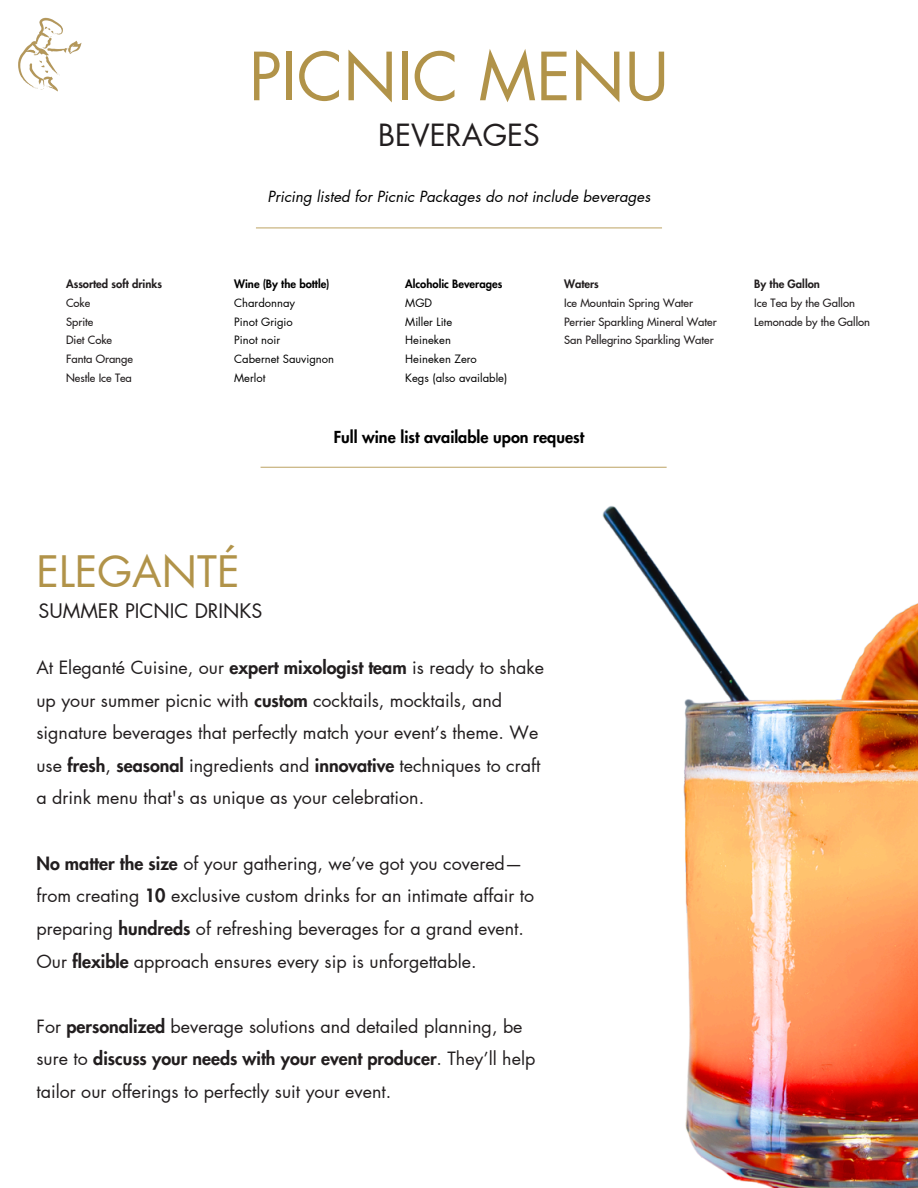
<style>
.page{position:relative;width:918px;height:1188px;background:#fff}
.page>*{position:absolute;margin:0;border:0;box-sizing:border-box;transform-origin:0 0}
.t1{font:64.5px "Futura LT Pro";color:#b19349}
.t2{font:42.3px "Futura LT Pro";color:#b19349}
.t3{font:29.85px "Futura LT Pro";color:#221e1f}
.t4{font:19.65px "Futura LT Pro";color:#221e1f}
.t5{font:17.85px/32.7px "Futura LT Pro";color:#221e1f}
.t6{font:800 16.2px "Futura LT Pro";color:#000}
.t7{font:italic 15px "Futura LT Pro";color:#000}
.t8{font:500 11.25px "Futura LT Pro";color:#221e1f}
.t9{font:11.25px "Futura LT Pro";color:#000}
.t10{font:800 11.25px "Futura LT Pro";color:#221e1f}
.t11{font:800 11.25px "Futura LT Pro";color:#000}
.s1{font-weight:800}
</style>
<div class="page">
<hr style="left:256px;top:227px;width:406px;height:1px;background:#c4ad74">
<img style="left:18px;top:18px;width:63px;height:74px">
<hr style="left:261px;top:467px;width:406px;height:1px;background:#c4ad74">
<img style="left:478px;top:466px;width:440px;height:722px">
<p class="t10" style="left:66px;top:279px;width:97px">Assorted soft drinks</p>
<p class="t8" style="left:66px;top:298px;width:26px">Coke</p>
<p class="t8" style="left:66px;top:316px;width:29px">Sprite</p>
<p class="t8" style="left:66px;top:335px;width:47px">Diet Coke</p>
<p class="t8" style="left:66px;top:354px;width:68px">Fanta Orange</p>
<p class="t8" style="left:66px;top:373px;width:67px">Nestle Ice Tea</p>
<p class="t1" style="left:249px;top:47px;width:421px">PICNIC MENU</p>
<h1 class="t3" style="left:378px;top:121px;width:163px">BEVERAGES</h1>
<h3 class="t7" style="left:268px;top:189px;width:384px">Pricing listed for Picnic Packages do not include beverages</h3>
<p class="t11" style="left:234px;top:279px;width:97px">Wine (By the bottle)</p>
<p class="t9" style="left:234px;top:298px;width:63px">Chardonnay</p>
<p class="t9" style="left:234px;top:316px;width:60px">Pinot Grigio</p>
<p class="t9" style="left:234px;top:335px;width:48px">Pinot noir</p>
<p class="t9" style="left:234px;top:354px;width:102px">Cabernet Sauvignon</p>
<p class="t9" style="left:234px;top:373px;width:33px">Merlot</p>
<p class="t11" style="left:405px;top:279px;width:98px">Alcoholic Beverages</p>
<p class="t9" style="left:405px;top:298px;width:28px">MGD</p>
<p class="t9" style="left:405px;top:316px;width:48px">Miller Lite</p>
<p class="t9" style="left:405px;top:335px;width:47px">Heineken</p>
<p class="t9" style="left:405px;top:354px;width:73px">Heineken Zero</p>
<p class="t9" style="left:405px;top:373px;width:104px">Kegs (also available)</p>
<p class="t10" style="left:564px;top:279px;width:36px">Waters</p>
<p class="t8" style="left:564px;top:298px;width:130px">Ice Mountain Spring Water</p>
<p class="t8" style="left:564px;top:316px;width:154px">Perrier Sparkling Mineral Water</p>
<p class="t8" style="left:564px;top:335px;width:151px">San Pellegrino Sparkling Water</p>
<p class="t6" style="left:334px;top:429px;width:252px">Full wine list available upon request</p>
<p class="t10" style="left:754px;top:279px;width:67px">By the Gallon</p>
<p class="t8" style="left:754px;top:298px;width:102px">Ice Tea by the Gallon</p>
<p class="t8" style="left:754px;top:316px;width:117px">Lemonade by the Gallon</p>
<p class="t2" style="left:36px;top:552px;width:205px">ELEGANTÉ</p>
<p class="t4" style="left:38px;top:602px;width:226px">SUMMER PICNIC DRINKS</p>
<h6 class="t5" style="left:36px;top:652px;width:509px">At Eleganté Cuisine, our <span class="s1">expert mixologist team</span> is ready to shake up your summer picnic with <span class="s1">custom</span> cocktails, mocktails, and signature beverages that perfectly match your event’s theme. We use <span class="s1">fresh</span>, <span class="s1">seasonal</span> ingredients and <span class="s1">innovative</span> techniques to craft a drink menu that's as unique as your celebration.</h6>
<p class="t5" style="left:36px;top:848px;width:499px"><span class="s1">No matter the size</span> of your gathering, we’ve got you covered— from creating <span class="s1">10</span> exclusive custom drinks for an intimate affair to preparing <span class="s1">hundreds</span> of refreshing beverages for a grand event.<br>Our <span class="s1">flexible</span> approach ensures every sip is unforgettable.</p>
<h2 class="t5" style="left:36px;top:1011px;width:500px">For <span class="s1">personalized</span> beverage solutions and detailed planning, be sure to <span class="s1">discuss your needs with your event producer</span>. They’ll help tailor our offerings to perfectly suit your event.</h2>
</div>
